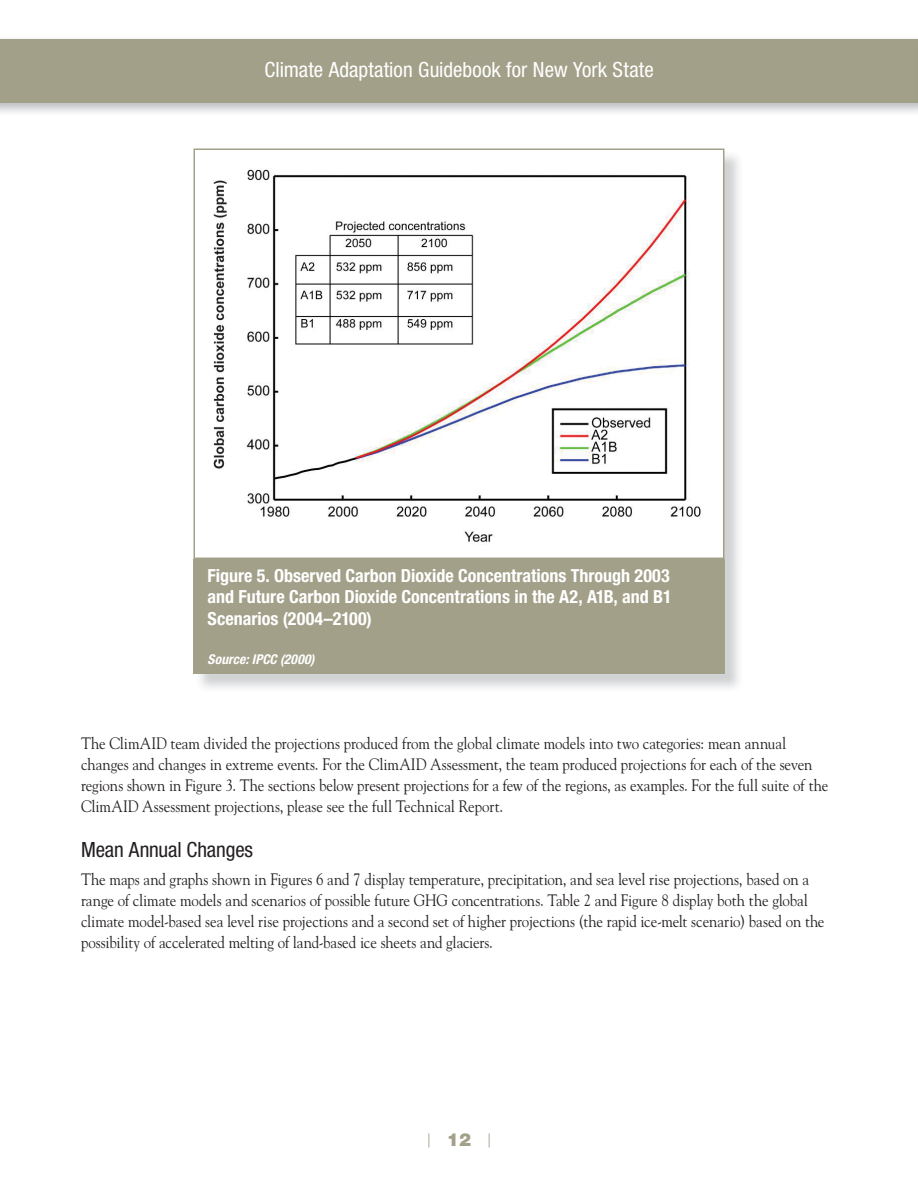
<style>
.page{position:relative;width:918px;height:1188px;background:#fff}
.page>*{position:absolute;margin:0;border:0;box-sizing:border-box;transform-origin:0 0}
.t1{font:condensed 21px "Helvetica Neue LT Std";letter-spacing:.005em;color:#fff}
.t2{font:condensed 21px "Helvetica Neue LT Std";letter-spacing:-.005em;color:#231f20}
.t3{font:700 condensed 18px/21.6px "Helvetica Neue LT Std";color:#fff;text-align:justify}
.t4{font:900 18px "Helvetica Neue LT Std";color:#a2a089}
.t5{font:16.5px/21px "Goudy Std";letter-spacing:-.01em;color:#231f20;scale:.9 1}
.t6{font:italic 700 condensed 13.5px "Helvetica Neue LT Std";letter-spacing:.01em;color:#fff}
</style>
<div class="page">
<svg style="left:428px;top:1133px;width:2px;height:15px"></svg>
<svg style="left:488px;top:1133px;width:2px;height:15px"></svg>
<div style="left:0;top:39px;width:918px;height:63px;background:#a2a089"></div>
<img style="left:213px;top:169px;width:487px;height:373px">
<div style="left:194px;top:148px;width:531px;height:411px;border:2px solid #a2a089"></div>
<div style="left:194px;top:559px;width:531px;height:115px;background:#a2a089"></div>
<p class="t1" style="left:265px;top:62px;width:391px">Climate Adaptation Guidebook for New York State</p>
<p class="t3" style="left:208px;top:566px;width:466px">Figure 5. Observed Carbon Dioxide Concentrations Through 2003 and Future Carbon Dioxide Concentrations in the A2, A1B, and B1<br>Scenarios (2004–2100)</p>
<p class="t6" style="left:208px;top:651px;width:109px">Source: IPCC (2000)</p>
<p class="t5" style="left:81px;top:734px;width:832px">The ClimAID team divided the projections produced from the global climate models into two categories: mean annual changes and changes in extreme events. For the ClimAID Assessment, the team produced projections for each of the seven regions shown in Figure 3. The sections below present projections for a few of the regions, as examples. For the full suite of the ClimAID Assessment projections, please see the full Technical Report.</p>
<p class="t2" style="left:81px;top:842px;width:174px">Mean Annual Changes</p>
<p class="t5" style="left:81px;top:870px;width:828px">The maps and graphs shown in Figures 6 and 7 display temperature, precipitation, and sea level rise projections, based on a range of climate models and scenarios of possible future GHG concentrations. Table 2 and Figure 8 display both the global climate model-based sea level rise projections and a second set of higher projections (the rapid ice-melt scenario) based on the possibility of accelerated melting of land-based ice sheets and glaciers.</p>
<p class="t4" style="left:447px;top:1133px;width:26px">12</p>
</div>
